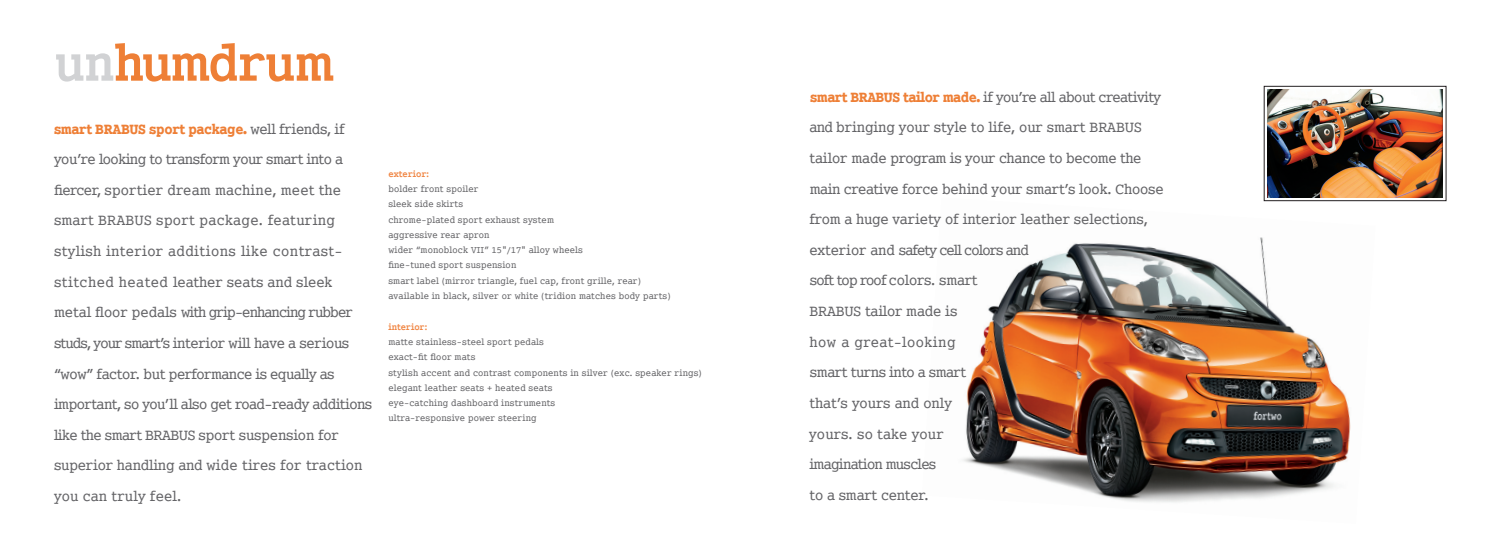
<style>
.page{position:relative;width:1512px;height:540px;background:#fff}
.page>*{position:absolute;margin:0;border:0;box-sizing:border-box;transform-origin:0 0}
.t1{font:700 condensed 60px "Smart Courier EUR";letter-spacing:-.01em;color:#ee7f36}
.t2{font:500 condensed 16.5px/30.6px "Smart Courier EUR";letter-spacing:-.01em;color:#636366}
.t3{font:500 condensed 10.5px/15.3px "Smart Courier EUR";letter-spacing:.015em;color:#636366}
.t4{font:700 condensed 10.5px "Smart Courier EUR";letter-spacing:.015em;color:#f08644}
.s1{color:#d1d2d4}
.s2{font-weight:800;color:#ee7f36}
</style>
<div class="page">
<div style="left:1264px;top:86px;width:182px;height:115px;border:1px solid #231f20"></div>
<img style="left:963px;top:198px;width:412px;height:305px">
<img style="left:1267px;top:90px;width:176px;height:108px">
<h1 class="t1" style="left:54px;top:31px;width:282px"><span class="s1">un</span>humdrum</h1>
<p class="t2" style="left:54px;top:113px;width:320px"><span class="s2">smart BRABUS sport package.</span> well friends, if you’re looking to transform your smart into a fiercer, sportier dream machine, meet the smart BRABUS sport package. featuring stylish interior additions like contrast&shy;stitched heated leather seats and sleek metal floor pedals with grip-enhancing rubber studs, your smart’s interior will have a serious “wow” factor. but performance is equally as important, so you’ll also get road-ready additions like the smart BRABUS sport suspension for superior handling and wide tires for traction you can truly feel.</p>
<p class="t4" style="left:388px;top:168px;width:42px">exterior:</p>
<p class="t3" style="left:388px;top:181px;width:284px">bolder front spoiler<br>sleek side skirts<br>chrome-plated sport exhaust system<br>aggressive rear apron<br>wider “monoblock VII” 15"/17" alloy wheels<br>fine-tuned sport suspension<br>smart label (mirror triangle, fuel cap, front grille, rear) available in black, silver or white (tridion matches body parts)</p>
<p class="t4" style="left:388px;top:321px;width:40px">interior:</p>
<p class="t3" style="left:388px;top:334px;width:315px">matte stainless-steel sport pedals<br>exact-fit floor mats<br>stylish accent and contrast components in silver (exc. speaker rings) elegant leather seats + heated seats<br>eye-catching dashboard instruments<br>ultra-responsive power steering</p>
<p class="t2" style="left:809px;top:82px;width:356px"><span class="s2">smart BRABUS tailor made.</span> if you’re all about creativity and bringing your style to life, our smart BRABUS tailor made program is your chance to become the main creative force behind your smart’s look. Choose from a huge variety of interior leather selections, exterior and safety cell colors and<br>soft top roof colors. smart<br>BRABUS tailor made is<br>how a great-looking<br>smart turns into a smart<br>that’s yours and only<br>yours. so take your<br>imagination muscles<br>to a smart center.</p>
</div>
